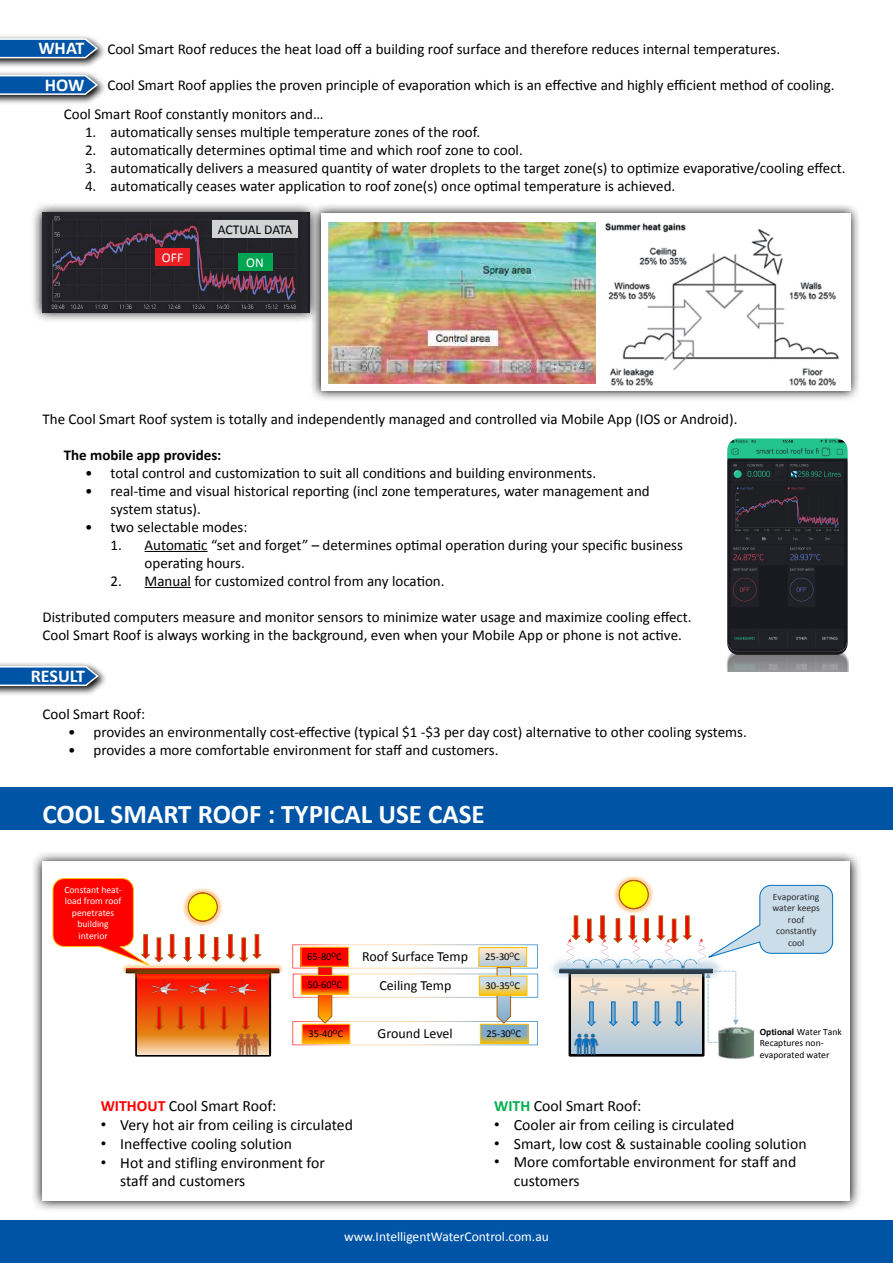
<style>
.page{position:relative;width:893px;height:1263px;background:#fff}
.page>*{position:absolute;margin:0;border:0;box-sizing:border-box;transform-origin:0 0}
.t1{font:700 27px "Calibri";color:#fff}
.t2{font:700 18px/36.5px "Calibri";color:#fff;text-align:center}
.t3{font:15.75px/18.9px "Calibri";color:#000}
.t4{font:15px/18px "Calibri";color:#000}
.t5{font:700 15px "Calibri";color:#000}
.t6{font:13.95px "Calibri";color:#000}
.t7{font:13.5px "Calibri";color:#fff}
.t8{font:13.5px "Calibri";letter-spacing:-.01em;color:#000}
.t9{font:10.5px "Calibri";color:#000}
.t10{font:9.6px/11.6px "Calibri";color:#fff;text-align:center}
.t11{font:9.6px/11.6px "Calibri";color:#000}
.t12{font:9.6px/11.6px "Calibri";color:#29292a;text-align:center}
.s1{font-size:10.5px}
.s2{font-weight:700}
.s3{font-weight:700;color:#f00}
.s4{font-family:"Arial"}
.s5{font-weight:700;color:#00b050}
</style>
<div class="page">
<div style="left:0;top:1220px;width:893px;height:43px;background:#0054a6"></div>
<div style="left:0;top:787px;width:893px;height:43px;background:#0054a6"></div>
<img style="left:727px;top:651px;width:121px;height:21px">
<svg style="left:728px;top:439px;width:119px;height:212px;background:#213030"></svg>
<svg style="left:33px;top:853px;width:827px;height:357px;background:#c4c4c4"></svg>
<div style="left:43px;top:862px;width:807px;height:339px;background:#fff"></div>
<div style="left:135px;top:971px;width:136px;height:85px;border:3px solid #000"></div>
<svg style="left:138px;top:982px;width:130px;height:72px;background:#ee742e"></svg>
<img style="left:122px;top:964px;width:161px;height:11px">
<hr style="left:126px;top:968px;width:153px;height:1px;background:#f00">
<img style="left:131px;top:967px;width:144px;height:15px">
<hr style="left:138px;top:974px;width:130px;height:1px;background:#f00">
<div style="left:569px;top:971px;width:135px;height:85px;border:3px solid #000"></div>
<div style="left:571px;top:974px;width:131px;height:80px;background:#b4cbdb"></div>
<img style="left:552px;top:959px;width:14px;height:19px">
<hr style="left:560px;top:968px;width:152px;height:1px;background:#7ea9ca">
<img style="left:149px;top:971px;width:31px;height:30px">
<img style="left:188px;top:971px;width:30px;height:30px">
<img style="left:227px;top:971px;width:30px;height:31px">
<img style="left:617px;top:876px;width:33px;height:8px">
<svg style="left:619px;top:881px;width:29px;height:27px"></svg>
<div style="left:619px;top:880px;width:30px;height:29px;border:1px solid #a75f0a;border-radius:50%"></div>
<svg style="left:292px;top:944px;width:246px;height:101px"></svg>
<svg style="left:482px;top:1026px;width:44px;height:15px"></svg>
<div style="left:480px;top:1024px;width:48px;height:19px;border:1px solid #ffc000"></div>
<svg style="left:481px;top:978px;width:44px;height:15px"></svg>
<div style="left:479px;top:976px;width:48px;height:19px;border:1px solid #ffc000"></div>
<img style="left:718px;top:1043px;width:35px;height:16px">
<svg style="left:52px;top:878px;width:211px;height:90px"></svg>
<img style="left:235px;top:1031px;width:26px;height:25px">
<img style="left:573px;top:1043px;width:26px;height:13px">
<svg style="left:176px;top:1005px;width:10px;height:26px"></svg>
<svg style="left:198px;top:1005px;width:10px;height:26px"></svg>
<svg style="left:154px;top:1005px;width:11px;height:26px"></svg>
<svg style="left:219px;top:1005px;width:11px;height:26px"></svg>
<svg style="left:241px;top:1005px;width:10px;height:26px"></svg>
<svg style="left:566px;top:884px;width:267px;height:159px"></svg>
<svg style="left:33px;top:204px;width:277px;height:117px;background:#b9b9b9"></svg>
<img style="left:43px;top:213px;width:267px;height:99px">
<svg style="left:310px;top:205px;width:549px;height:195px;background:#c2c2c2"></svg>
<div style="left:321px;top:213px;width:529px;height:178px;background:#fff"></div>
<img style="left:605px;top:222px;width:234px;height:164px">
<img style="left:329px;top:222px;width:267px;height:162px">
<hr style="left:145px;top:551px;width:63px;height:1px;background:#000">
<hr style="left:145px;top:587px;width:46px;height:1px;background:#000">
<div style="left:213px;top:221px;width:85px;height:17px;background:#d1d3d4"></div>
<div style="left:156px;top:248px;width:34px;height:17px;background:#ed1d24"></div>
<div style="left:238px;top:254px;width:34px;height:17px;background:#00a651"></div>
<svg style="left:0;top:36px;width:105px;height:31px"></svg>
<svg style="left:0;top:37px;width:99px;height:22px;background:#3c77b1"></svg>
<svg style="left:0;top:72px;width:105px;height:32px"></svg>
<svg style="left:0;top:74px;width:99px;height:22px;background:#3874ae"></svg>
<svg style="left:0;top:663px;width:106px;height:32px"></svg>
<svg style="left:0;top:665px;width:100px;height:22px;background:#3975ae"></svg>
<p class="t2" style="left:38px;top:30px;width:48px">WHAT<br>HOW</p>
<p class="t4" style="left:107px;top:40px;width:674px">Cool Smart Roof reduces the heat load off a building roof surface and therefore reduces internal temperatures.</p>
<p class="t4" style="left:107px;top:76px;width:729px">Cool Smart Roof applies the proven principle of evaporation which is an effective and highly efficient method of cooling.</p>
<p class="t4" style="left:64px;top:105px;width:261px">Cool Smart Roof constantly monitors and…</p>
<p class="t4" style="left:85px;top:123px;width:397px">1. automatically senses multiple temperature zones of the roof.</p>
<p class="t4" style="left:85px;top:141px;width:439px">2. automatically determines optimal time and which roof zone to cool.</p>
<p class="t4" style="left:85px;top:159px;width:762px">3. automatically delivers a measured quantity of water droplets to the target zone(s) to optimize evaporative/cooling effect.</p>
<p class="t4" style="left:85px;top:177px;width:592px">4. automatically ceases water application to roof zone(s) once optimal temperature is achieved.</p>
<p class="t7" style="left:162px;top:249px;width:23px">OFF</p>
<p class="t8" style="left:218px;top:221px;width:76px">ACTUAL DATA</p>
<p class="t7" style="left:246px;top:254px;width:19px">ON</p>
<p class="t4" style="left:43px;top:410px;width:696px">The Cool Smart Roof system is totally and independently managed and controlled via Mobile App (IOS or Android).</p>
<p class="t5" style="left:64px;top:445px;width:159px">The mobile app provides:</p>
<p class="t4" style="left:85px;top:464px;width:513px">• total control and customization to suit all conditions and building environments.</p>
<p class="t4" style="left:111px;top:482px;width:541px;text-indent:-26px">• real-time and visual historical reporting (incl zone temperatures, water management and system status).</p>
<p class="t4" style="left:85px;top:518px;width:164px">• two selectable modes:</p>
<p class="t4" style="left:145px;top:536px;width:540px;text-indent:-34px">1. Automatic “set and forget” – determines optimal operation during your specific business operating hours.</p>
<p class="t4" style="left:111px;top:572px;width:336px">2. Manual for customized control from any location.</p>
<p class="t4" style="left:43px;top:608px;width:651px">Distributed computers measure and monitor sensors to minimize water usage and maximize cooling effect.<br>Cool Smart Roof is always working in the background, even when your Mobile App or phone is not active.</p>
<p class="t2" style="left:31px;top:657px;width:56px">RESULT</p>
<p class="t4" style="left:43px;top:705px;width:104px">Cool Smart Roof:</p>
<p class="t4" style="left:68px;top:723px;width:680px">• provides an environmentally cost-effective (typical $1 -$3 per day cost) alternative to other cooling systems.</p>
<p class="t4" style="left:68px;top:741px;width:432px">• provides a more comfortable environment for staff and customers.</p>
<h1 class="t1" style="left:43px;top:796px;width:444px">COOL SMART ROOF : TYPICAL USE CASE</h1>
<p class="t10" style="left:64px;top:884px;width:59px">Constant heat&shy;load from roof penetrates building interior</p>
<p class="t9" style="left:307px;top:950px;width:36px">65-80<sup>O</sup>C</p>
<p class="t9" style="left:307px;top:978px;width:36px">50-60<sup>O</sup>C</p>
<p class="t9" style="left:308px;top:1027px;width:36px">35-40<sup>O</sup>C</p>
<p class="t6" style="left:362px;top:948px;width:159px">Roof Surface Temp <span class="s1">25-30</span><sup>O</sup><span class="s1">C</span></p>
<p class="t6" style="left:379px;top:977px;width:73px">Ceiling Temp</p>
<p class="t6" style="left:378px;top:1024px;width:77px">Ground Level</p>
<p class="t9" style="left:486px;top:979px;width:36px">30-35<sup>O</sup>C</p>
<p class="t9" style="left:487px;top:1027px;width:36px">25-30<sup>O</sup>C</p>
<p class="t12" style="left:772px;top:891px;width:49px">Evaporating water keeps roof constantly cool</p>
<p class="t11" style="left:760px;top:1026px;width:84px"><span class="s2">Optional</span> Water Tank<br>Recaptures non&shy;evaporated water</p>
<p class="t3" style="left:101px;top:1096px;width:177px"><span class="s3">WITHOUT</span> Cool Smart Roof:</p>
<p class="t3" style="left:101px;top:1115px;width:254px"><span class="s4">•</span> Very hot air from ceiling is circulated</p>
<p class="t3" style="left:101px;top:1134px;width:193px"><span class="s4">•</span> Ineffective cooling solution</p>
<p class="t3" style="left:120px;top:1153px;width:206px;text-indent:-20px"><span class="s4">•</span> Hot and stifling environment for staff and customers</p>
<p class="t3" style="left:494px;top:1096px;width:149px"><span class="s5">WITH</span> Cool Smart Roof:</p>
<p class="t3" style="left:494px;top:1115px;width:242px"><span class="s4">•</span> Cooler air from ceiling is circulated</p>
<p class="t3" style="left:494px;top:1134px;width:314px"><span class="s4">•</span> Smart, low cost &amp; sustainable cooling solution</p>
<p class="t3" style="left:514px;top:1153px;width:284px;text-indent:-20px"><span class="s4">•</span> More comfortable environment for staff and customers</p>
<p class="t7" style="left:344px;top:1228px;width:206px">www.IntelligentWaterControl.com.au</p>
</div>
